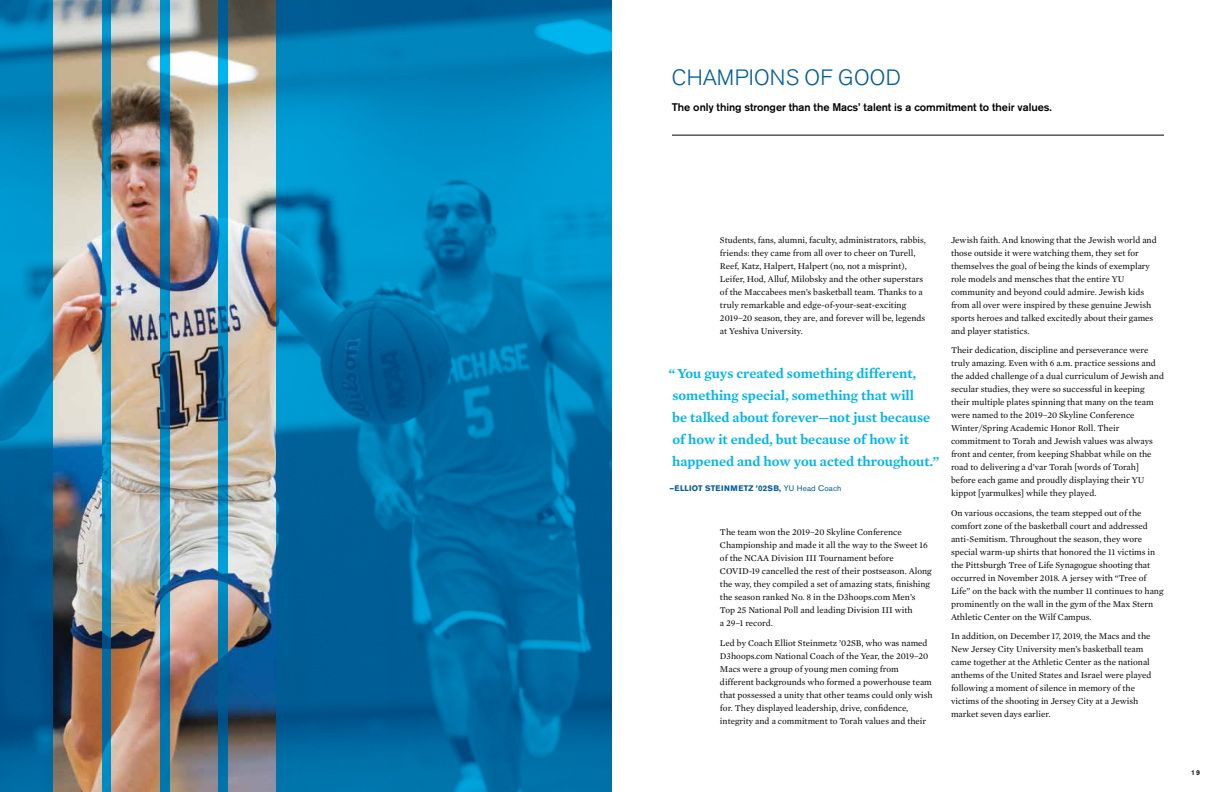
<style>
.page{position:relative;width:1224px;height:792px;background:#fff}
.page>*{position:absolute;margin:0;border:0;box-sizing:border-box;transform-origin:0 0}
.t1{font:300 22px "Akzidenz Grotesk BE";letter-spacing:.01em;color:#005b97}
.t2{font:600 14px/22px "Mercury Text G1";color:#00b4ed}
.t3{font:500 11px "Akzidenz Grotesk BE";letter-spacing:-.005em;color:#000}
.t4{font:9px/13px "Mercury Text G1";color:#000}
.t5{font:700 8px "Akzidenz Grotesk BE";letter-spacing:.02em;color:#005b97}
.t6{font:500 7px "Akzidenz Grotesk BE";color:#000}
.s1{font-weight:400}
</style>
<div class="page">
<img style="left:0;top:0;width:612px;height:792px">
<img style="left:112px;top:0;width:47px;height:792px">
<img style="left:170px;top:0;width:48px;height:792px">
<img style="left:228px;top:0;width:48px;height:792px">
<img style="left:54px;top:0;width:47px;height:792px">
<hr style="left:672px;top:135px;width:492px;height:1px;background:#000">
<h1 class="t1" style="left:672px;top:65px;width:230px">CHAMPIONS OF GOOD</h1>
<p class="t3" style="left:672px;top:100px;width:381px">The only thing stronger than the Macs’ talent is a commitment to their values.</p>
<p class="t4" style="left:720px;top:233px;width:207px">Students, fans, alumni, faculty, administrators, rabbis, friends: they came from all over to cheer on Turell, Reef, Katz, Halpert, Halpert (no, not a misprint), Leifer, Hod, Alluf, Milobsky and the other superstars of the Maccabees men’s basketball team. Thanks to a truly remarkable and edge-of-your-seat-exciting 2019–20 season, they are, and forever will be, legends at Yeshiva University.</p>
<h2 class="t2" style="left:669px;top:362px;width:272px">“ You guys created something different, something special, something that will<br>be talked about forever—not just because of how it ended, but because of how it happened and how you acted throughout.”</h2>
<p class="t5" style="left:669px;top:483px;width:173px">—ELLIOT STEINMETZ ’02SB, <span class="s1">YU Head Coach</span></p>
<p class="t4" style="left:720px;top:526px;width:213px">The team won the 2019–20 Skyline Conference Championship and made it all the way to the Sweet 16 of the NCAA Division III Tournament before COVID-19 cancelled the rest of their postseason. Along the way, they compiled a set of amazing stats, finishing the season ranked No. 8 in the D3hoops.com Men’s Top 25 National Poll and leading Division III with<br>a 29–1 record.</p>
<p class="t4" style="left:720px;top:636px;width:214px">Led by Coach Elliot Steinmetz ’02SB, who was named D3hoops.com National Coach of the Year, the 2019–20<br>Macs were a group of young men coming from different backgrounds who formed a powerhouse team that possessed a unity that other teams could only wish for. They displayed leadership, drive, confidence, integrity and a commitment to Torah values and their</p>
<p class="t4" style="left:951px;top:233px;width:207px">Jewish faith. And knowing that the Jewish world and those outside it were watching them, they set for themselves the goal of being the kinds of exemplary role models and mensches that the entire YU community and beyond could admire. Jewish kids from all over were inspired by these genuine Jewish sports heroes and talked excitedly about their games and player statistics.</p>
<p class="t4" style="left:951px;top:344px;width:215px">Their dedication, discipline and perseverance were truly amazing. Even with 6 a.m. practice sessions and the added challenge of a dual curriculum of Jewish and secular studies, they were so successful in keeping their multiple plates spinning that many on the team were named to the 2019–20 Skyline Conference Winter/Spring Academic Honor Roll. Their commitment to Torah and Jewish values was always front and center, from keeping Shabbat while on the road to delivering a d’var Torah [words of Torah] before each game and proudly displaying their YU kippot [yarmulkes] while they played.</p>
<p class="t4" style="left:951px;top:506px;width:214px">On various occasions, the team stepped out of the comfort zone of the basketball court and addressed anti-Semitism. Throughout the season, they wore special warm-up shirts that honored the 11 victims in the Pittsburgh Tree of Life Synagogue shooting that occurred in November 2018. A jersey with “Tree of Life” on the back with the number 11 continues to hang prominently on the wall in the gym of the Max Stern Athletic Center on the Wilf Campus.</p>
<p class="t4" style="left:951px;top:630px;width:202px">In addition, on December 17, 2019, the Macs and the New Jersey City University men’s basketball team came together at the Athletic Center as the national anthems of the United States and Israel were played following a moment of silence in memory of the victims of the shooting in Jersey City at a Jewish market seven days earlier.</p>
<p class="t6" style="left:1191px;top:768px;width:10px">19</p>
</div>
